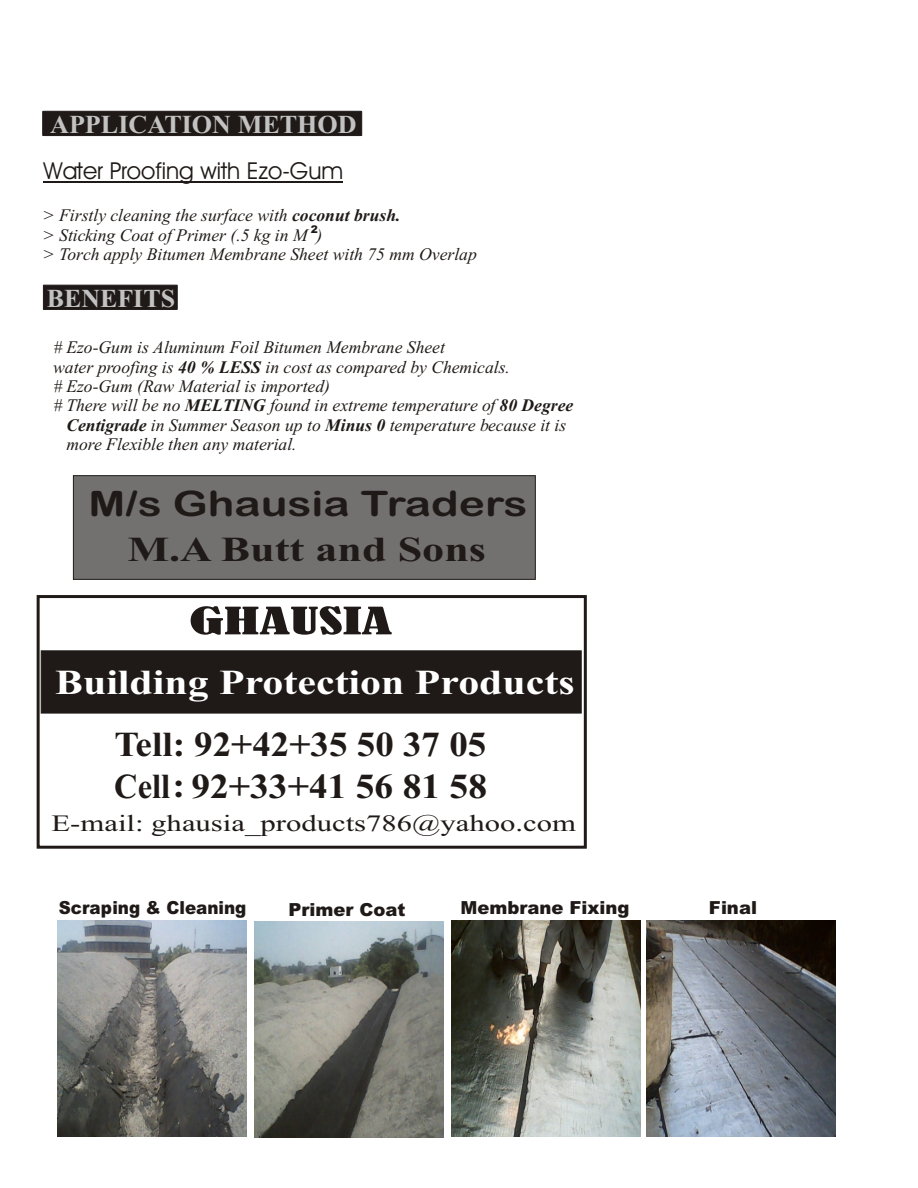
<style>
.page{position:relative;width:918px;height:1188px;background:#fff}
.page>*{position:absolute;margin:0;border:0;box-sizing:border-box;transform-origin:0 0}
.t1{font:700 35.1px/42.2px "Times New Roman";color:#1f1a17;scale:1.05 1}
.t2{font:700 35.1px "Times New Roman";color:#fff;scale:1.19 1}
.t3{font:35.1px "Arial Rounded MT Bold";color:#1f1a17;scale:1.26 1}
.t4{font:700 35.1px "Times New Roman";color:#1f1a17;scale:1.26 1}
.t5{font:35.1px "Bernard MT Condensed";color:#1f1a17;scale:1.83 1}
.t6{font:700 25.95px "Times New Roman";color:#c2c2c2}
.t7{font:23.4px "Times New Roman";color:#1f1a17;scale:1.31 1}
.t8{font:23.4px "Avant Garde Bk BT";color:#1f1a17}
.t9{font:900 18px "Arial";color:#1f1a17}
.t10{font:900 18px "Arial";color:#1f1a17;scale:.93 1}
.t11{font:italic 17.55px/19.5px "Times New Roman";color:#1f1a17}
.t12{font:900 10.65px "Arial";color:#1f1a17}
.s1{font-weight:700}
</style>
<div class="page">
<div style="left:42px;top:111px;width:320px;height:25px;background:#1f1a17"></div>
<div style="left:43px;top:285px;width:134px;height:25px;background:#1f1a17;border:1px solid #1f1a17"></div>
<hr style="left:44px;top:181px;width:299px;height:1px;background:#1f1a17">
<div style="left:37px;top:595px;width:550px;height:254px;border:3px solid #1f1a17"></div>
<div style="left:73px;top:475px;width:462px;height:105px;background:#737070;border:1px solid #1f1a17"></div>
<div style="left:41px;top:651px;width:540px;height:62px;background:#1f1a17"></div>
<img style="left:57px;top:921px;width:189px;height:216px">
<img style="left:254px;top:922px;width:189px;height:216px">
<img style="left:647px;top:921px;width:189px;height:216px">
<img style="left:451px;top:920px;width:189px;height:216px">
<h2 class="t6" style="left:50px;top:115px;width:308px">APPLICATION METHOD</h2>
<h3 class="t8" style="left:44px;top:161px;width:301px">Water Proofing with Ezo-Gum</h3>
<p class="t11" style="left:43px;top:207px;width:435px">&gt; Firstly cleaning the surface with <span class="s1">coconut brush.<br></span>&gt; Sticking Coat of Primer (.5 kg in M )<br>&gt; Torch apply Bitumen Membrane Sheet with 75 mm Overlap</p>
<p class="t12" style="left:311px;top:225px;width:9px">2</p>
<h2 class="t6" style="left:47px;top:289px;width:130px">BENEFITS</h2>
<p class="t11" style="left:53px;top:339px;width:393px"># Ezo-Gum is Aluminum Foil Bitumen Membrane Sheet</p>
<p class="t11" style="left:53px;top:359px;width:458px">water proofing is <span class="s1">40 % LESS</span> in cost as compared by Chemicals.</p>
<p class="t11" style="left:53px;top:378px;width:278px"># Ezo-Gum (Raw Material is imported)</p>
<p class="t11" style="left:53px;top:398px;width:522px"># There will be no <span class="s1">MELTING</span> found in extreme temperature of <span class="s1">80 Degree</span></p>
<p class="t11" style="left:66px;top:417px;width:501px"><span class="s1">Centigrade</span> in Summer Season up to <span class="s1">Minus 0</span> temperature because it is</p>
<p class="t11" style="left:66px;top:436px;width:232px">more Flexible then any material.</p>
<h1 class="t3" style="left:89px;top:490px;width:350px">M/s Ghausia Traders</h1>
<h1 class="t4" style="left:128px;top:537px;width:286px">M.A Butt and Sons</h1>
<h1 class="t5" style="left:189px;top:606px;width:113px">GHAUSIA</h1>
<h1 class="t2" style="left:55px;top:670px;width:438px">Building Protection Products</h1>
<h1 class="t1" style="left:114px;top:727px;width:357px">Tell: 92+42+35 50 37 05<br>Cell: 92+33+41 56 81 58</h1>
<h3 class="t7" style="left:52px;top:814px;width:402px">E-mail: ghausia_products786@yahoo.com</h3>
<p class="t10" style="left:59px;top:901px;width:203px">Scraping &amp; Cleaning</p>
<p class="t9" style="left:288px;top:903px;width:118px">Primer Coat</p>
<p class="t9" style="left:461px;top:901px;width:171px">Membrane Fixing</p>
<p class="t9" style="left:709px;top:901px;width:50px">Final</p>
</div>
